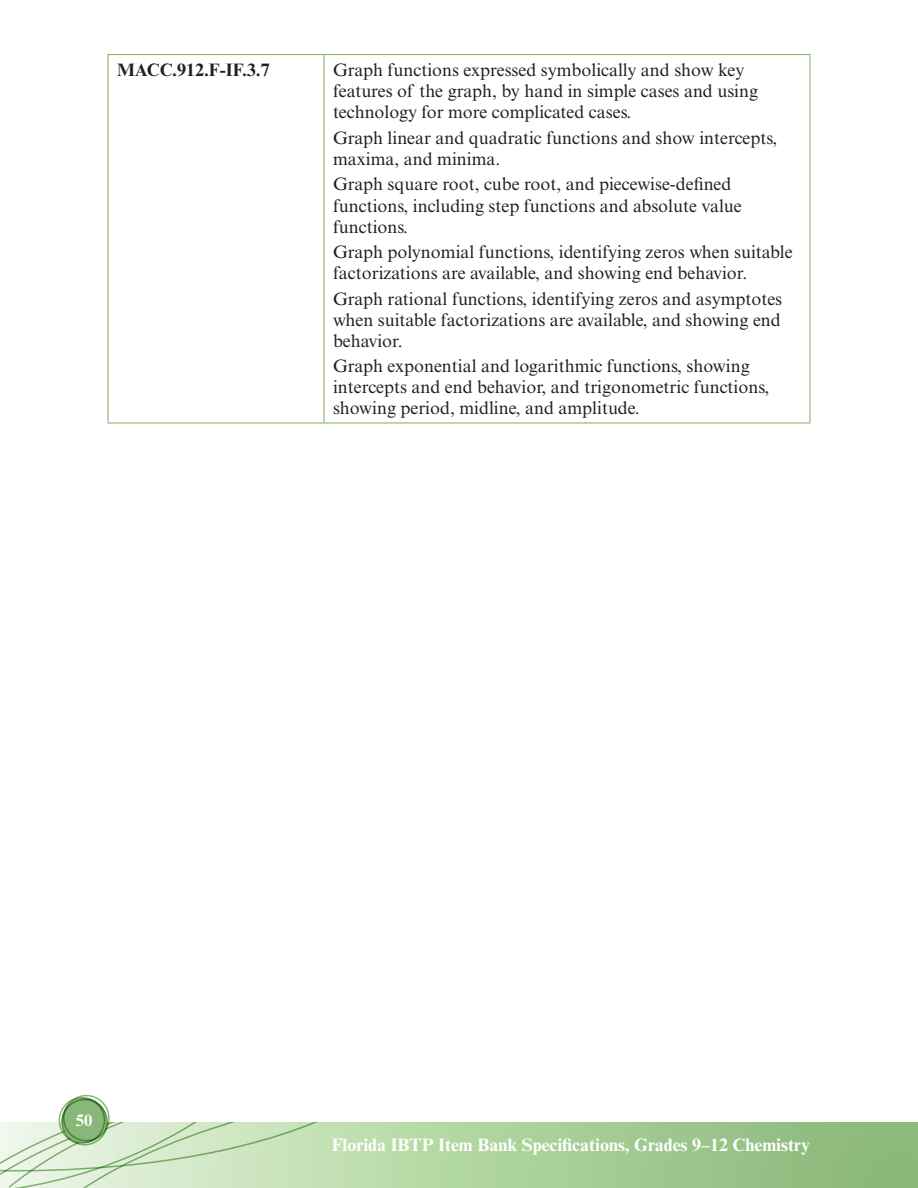
<style>
.page{position:relative;width:918px;height:1188px;background:#fff}
.page>*{position:absolute;margin:0;border:0;box-sizing:border-box;transform-origin:0 0}
.t1{font:18px/21px "Times New Roman MT Std";color:#231f20}
.t2{font:700 18px "Times New Roman MT Std";color:#fff}
.t3{font:700 18px "Times New Roman MT Std";color:#231f20}
.t4{font:700 16.5px "Times New Roman MT Std";color:#fff}
</style>
<div class="page">
<div style="left:0;top:1122px;width:918px;height:66px;background:#91bc81"></div>
<hr style="left:107px;top:54px;width:217px;height:1px;background:#89b679">
<hr style="left:324px;top:54px;width:487px;height:1px;background:#89b679">
<hr style="left:107px;top:55px;width:2px;height:367px;background:#89b679">
<hr style="left:107px;top:422px;width:217px;height:2px;background:#89b679">
<hr style="left:323px;top:55px;width:2px;height:367px;background:#89b679">
<hr style="left:809px;top:55px;width:2px;height:367px;background:#89b679">
<hr style="left:324px;top:422px;width:487px;height:2px;background:#89b679">
<div style="left:624px;top:1122px;width:77px;height:66px;background:#9ec78e"></div>
<svg style="left:0;top:1122px;width:624px;height:66px;background:#c1deb4"></svg>
<div style="left:61px;top:1098px;width:46px;height:45px;background:#89b679;border-radius:50%"></div>
<div style="left:63px;top:1095px;width:47px;height:46px;border:2px solid #89b679;border-radius:50%"></div>
<div style="left:59px;top:1097px;width:46px;height:47px;border:2px solid #89b679;border-radius:50%"></div>
<div style="left:61px;top:1099px;width:47px;height:46px;border:2px solid #89b679;border-radius:50%"></div>
<p class="t3" style="left:117px;top:59px;width:154px">MACC.912.F-IF.3.7</p>
<p class="t1" style="left:333px;top:60px;width:427px">Graph functions expressed symbolically and show key features of the graph, by hand in simple cases and using technology for more complicated cases.</p>
<p class="t1" style="left:333px;top:127px;width:446px">Graph linear and quadratic functions and show intercepts, maxima, and minima.</p>
<p class="t1" style="left:333px;top:174px;width:410px">Graph square root, cube root, and piecewise-defined functions, including step functions and absolute value functions.</p>
<p class="t1" style="left:333px;top:241px;width:461px">Graph polynomial functions, identifying zeros when suitable factorizations are available, and showing end behavior.</p>
<p class="t1" style="left:333px;top:288px;width:451px;text-align:justify">Graph rational functions, identifying zeros and asymptotes when suitable factorizations are available, and showing end behavior.</p>
<p class="t1" style="left:333px;top:355px;width:438px">Graph exponential and logarithmic functions, showing intercepts and end behavior, and trigonometric functions, showing period, midline, and amplitude.</p>
<p class="t4" style="left:76px;top:1111px;width:18px">50</p>
<p class="t2" style="left:332px;top:1134px;width:480px">Florida IBTP Item Bank Specifications, Grades 9–12 Chemistry</p>
</div>
